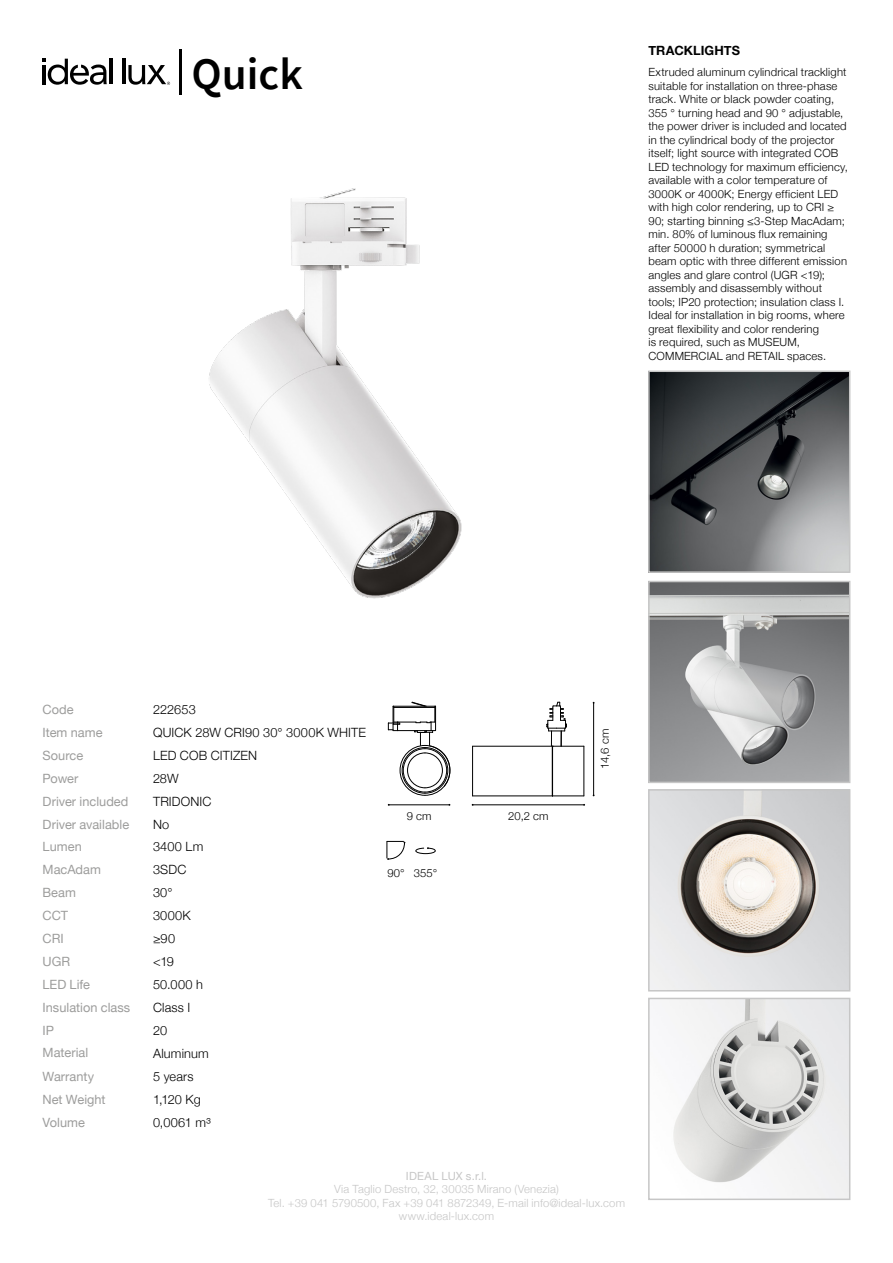
<style>
.page{position:relative;width:893px;height:1263px;background:#fff}
.page>*{position:absolute;margin:0;border:0;box-sizing:border-box;transform-origin:0 0}
.t1{font:600 45px "Source Sans Pro";color:#000}
.t2{font:12.75px/23px "Helvetica Neue";letter-spacing:.005em;color:#9d9d9c}
.t3{font:300 12.75px/23px "Helvetica Neue";letter-spacing:.01em;color:#000}
.t4{font:700 12.75px "Helvetica Neue";letter-spacing:.005em;color:#000}
.t5{font:300 11.25px/13.5px "Helvetica Neue";letter-spacing:.015em;color:#000}
.t6{font:300 11.25px/13.5px "Helvetica Neue";letter-spacing:.015em;color:#c6c6c6;text-align:center}
.t7{font:11.25px "Helvetica Neue";letter-spacing:.015em;color:#c6c6c6}
</style>
<div class="page">
<hr style="left:179px;top:49px;width:3px;height:45px;background:#000">
<hr style="left:110px;top:59px;width:3px;height:25px;background:#000">
<hr style="left:122px;top:59px;width:3px;height:25px;background:#000">
<svg style="left:43px;top:59px;width:64px;height:26px"></svg>
<svg style="left:128px;top:65px;width:42px;height:20px"></svg>
<img style="left:209px;top:188px;width:253px;height:411px">
<hr style="left:473px;top:804px;width:111px;height:1px;background:#000">
<hr style="left:389px;top:804px;width:60px;height:1px;background:#000">
<hr style="left:593px;top:703px;width:1px;height:92px;background:#000">
<img style="left:651px;top:584px;width:196px;height:196px">
<div style="left:648px;top:581px;width:202px;height:202px;border:2px solid #c6c6c6"></div>
<img style="left:651px;top:792px;width:196px;height:196px">
<div style="left:648px;top:789px;width:202px;height:202px;border:2px solid #c6c6c6"></div>
<img style="left:651px;top:373px;width:196px;height:197px">
<div style="left:648px;top:370px;width:202px;height:203px;border:2px solid #c6c6c6"></div>
<img style="left:673px;top:1001px;width:174px;height:196px">
<div style="left:648px;top:998px;width:202px;height:202px;border:2px solid #c6c6c6"></div>
<svg style="left:388px;top:701px;width:62px;height:95px"></svg>
<hr style="left:554px;top:746px;width:30px;height:1px;background:#000">
<hr style="left:584px;top:746px;width:1px;height:50px;background:#000">
<hr style="left:552px;top:746px;width:1px;height:50px;background:#000">
<hr style="left:472px;top:746px;width:1px;height:50px;background:#000">
<hr style="left:473px;top:796px;width:79px;height:1px;background:#000">
<hr style="left:553px;top:796px;width:31px;height:1px;background:#000">
<svg style="left:547px;top:701px;width:20px;height:46px"></svg>
<hr style="left:473px;top:746px;width:79px;height:1px;background:#000">
<svg style="left:415px;top:847px;width:21px;height:7px"></svg>
<svg style="left:387px;top:841px;width:18px;height:19px"></svg>
<h1 class="t1" style="left:191px;top:44px;width:113px">Quick</h1>
<p class="t4" style="left:648px;top:39px;width:93px">TRACKLIGHTS</p>
<p class="t5" style="left:648px;top:65px;width:201px">Extruded aluminum cylindrical tracklight suitable for installation on three-phase track. White or black powder coating, 355 ° turning head and 90 ° adjustable, the power driver is included and located in the cylindrical body of the projector itself; light source with integrated COB LED technology for maximum efficiency, available with a color temperature of 3000K or 4000K; Energy efficient LED with high color rendering, up to CRI ≥ 90; starting binning ≤3-Step MacAdam; min. 80% of luminous flux remaining after 50000 h duration; symmetrical beam optic with three different emission angles and glare control (UGR &lt;19); assembly and disassembly without tools; IP20 protection; insulation class I.<br>Ideal for installation in big rooms, where great flexibility and color rendering<br>is required, such as MUSEUM, COMMERCIAL and RETAIL spaces.</p>
<p class="t2" style="left:43px;top:697px;width:62px">Code<br>Item name<br>Source<br>Power</p>
<p class="t3" style="left:153px;top:697px;width:44px">222653</p>
<p class="t3" style="left:153px;top:720px;width:215px">QUICK 28W CRI90 30° 3000K WHITE<br>LED COB CITIZEN<br>28W</p>
<p class="t5" style="left:597px;top:769px;width:42px;rotate:-90deg">14,6 cm</p>
<p class="t2" style="left:43px;top:789px;width:88px">Driver included<br>Driver available<br>Lumen<br>MacAdam</p>
<p class="t3" style="left:153px;top:789px;width:60px">TRIDONIC</p>
<p class="t3" style="left:153px;top:834px;width:52px">3400 Lm<br>3SDC</p>
<p class="t3" style="left:153px;top:812px;width:18px">No</p>
<p class="t5" style="left:407px;top:808px;width:26px">9 cm</p>
<p class="t5" style="left:508px;top:808px;width:42px">20,2 cm</p>
<p class="t5" style="left:388px;top:866px;width:51px">90° 355°</p>
<p class="t2" style="left:43px;top:880px;width:35px">Beam<br>CCT<br>CRI</p>
<p class="t3" style="left:153px;top:880px;width:39px">30°<br>3000K ≥90</p>
<p class="t2" style="left:43px;top:949px;width:29px">UGR</p>
<p class="t3" style="left:153px;top:949px;width:22px">&lt;19</p>
<p class="t2" style="left:43px;top:972px;width:49px">LED Life</p>
<p class="t3" style="left:153px;top:972px;width:51px">50.000 h</p>
<p class="t2" style="left:43px;top:995px;width:89px">Insulation class<br>IP</p>
<p class="t3" style="left:153px;top:995px;width:39px">Class I<br>20</p>
<p class="t2" style="left:43px;top:1040px;width:53px">Material<br>Warranty</p>
<p class="t3" style="left:153px;top:1041px;width:57px">Aluminum</p>
<p class="t3" style="left:153px;top:1064px;width:42px">5 years</p>
<p class="t2" style="left:43px;top:1087px;width:65px">Net Weight</p>
<p class="t3" style="left:153px;top:1087px;width:49px">1,120 Kg</p>
<p class="t2" style="left:43px;top:1110px;width:44px">Volume</p>
<p class="t3" style="left:153px;top:1110px;width:59px">0,0061 m³</p>
<p class="t7" style="left:406px;top:1166px;width:83px">IDEAL LUX s.r.l.</p>
<p class="t6" style="left:268px;top:1182px;width:359px">Via Taglio Destro, 32, 30035 Mirano (Venezia)<br>Tel. +39 041 5790500, Fax +39 041 8872349, E-mail info@ideal-lux.com www.ideal-lux.com</p>
</div>
